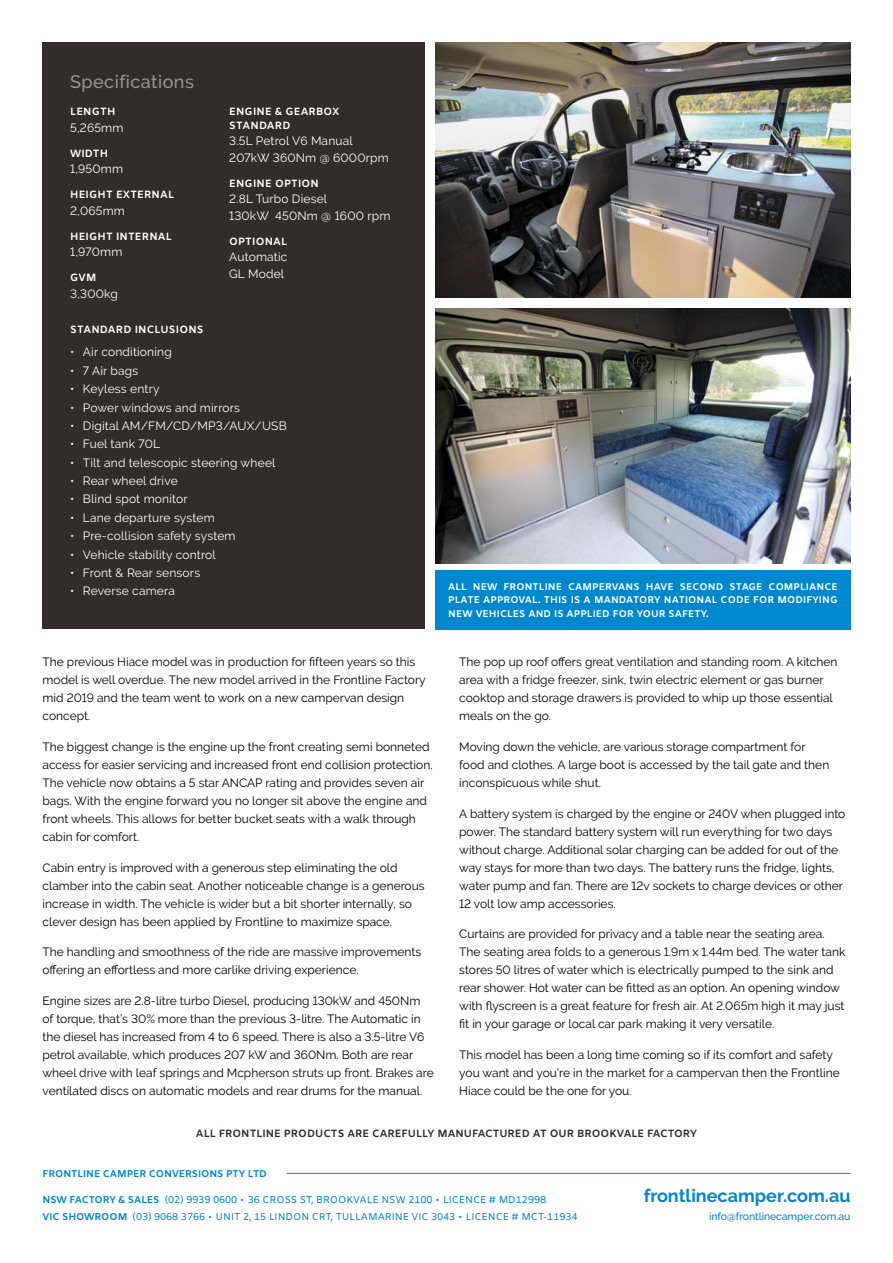
<style>
.page{position:relative;width:893px;height:1263px;background:#fff}
.page>*{position:absolute;margin:0;border:0;box-sizing:border-box;transform-origin:0 0}
.t1{font:700 18px "Raleway";color:#0088ce}
.t2{font:500 18px "Raleway";letter-spacing:.025em;color:#9a9493}
.t3{font:12px/18px "Raleway";color:#000}
.t4{font:12px/16.5px "Raleway";letter-spacing:.015em;color:#fff}
.t5{font:700 10.5px/13.5px "Amiko";letter-spacing:.015em;color:#fff}
.t6{font:700 10.5px "Amiko";color:#342c2b}
.t7{font:500 10.5px "Raleway";letter-spacing:-.01em;color:#0088ce}
.t8{font:9.9px/17.5px "Amiko";letter-spacing:-.01em;color:#0088ce}
.t9{font:700 9.9px "Amiko";letter-spacing:-.01em;color:#0088ce}
.t10{font:700 9.75px/13.5px "Amiko";letter-spacing:.01em;color:#fff;text-align:justify}
.s1{font-weight:700}
</style>
<div class="page">
<div style="left:43px;top:43px;width:382px;height:586px;background:#342c2b"></div>
<div style="left:435px;top:570px;width:415px;height:59px;background:#0088ce"></div>
<img style="left:435px;top:43px;width:415px;height:255px">
<img style="left:435px;top:308px;width:415px;height:255px">
<hr style="left:287px;top:1173px;width:563px;height:1px;background:#0088ce">
<h1 class="t2" style="left:70px;top:71px;width:125px">Specifications</h1>
<p class="t5" style="left:70px;top:106px;width:47px">LENGTH</p>
<p class="t4" style="left:70px;top:119px;width:55px">5,265mm</p>
<p class="t5" style="left:70px;top:147px;width:40px">WIDTH</p>
<p class="t4" style="left:70px;top:160px;width:54px">1,950mm</p>
<p class="t5" style="left:70px;top:189px;width:106px">HEIGHT EXTERNAL</p>
<p class="t4" style="left:70px;top:202px;width:56px">2,065mm</p>
<p class="t5" style="left:70px;top:230px;width:103px">HEIGHT INTERNAL</p>
<p class="t4" style="left:70px;top:243px;width:54px">1,970mm</p>
<p class="t5" style="left:70px;top:272px;width:28px">GVM</p>
<p class="t4" style="left:70px;top:285px;width:49px">3,300kg</p>
<p class="t5" style="left:70px;top:323px;width:135px">STANDARD INCLUSIONS</p>
<p class="t4" style="left:70px;top:344px;width:103px">• Air conditioning</p>
<p class="t4" style="left:70px;top:362px;width:70px">• 7 Air bags</p>
<p class="t4" style="left:70px;top:381px;width:91px">• Keyless entry</p>
<p class="t4" style="left:70px;top:399px;width:171px">• Power windows and mirrors</p>
<p class="t4" style="left:70px;top:417px;width:218px">• Digital AM/FM/CD/MP3/AUX/USB</p>
<p class="t4" style="left:70px;top:436px;width:91px">• Fuel tank 70L</p>
<p class="t4" style="left:70px;top:454px;width:207px">• Tilt and telescopic steering wheel</p>
<p class="t4" style="left:70px;top:472px;width:109px">• Rear wheel drive</p>
<p class="t4" style="left:70px;top:491px;width:119px">• Blind spot monitor</p>
<p class="t4" style="left:70px;top:509px;width:146px">• Lane departure system</p>
<p class="t4" style="left:70px;top:528px;width:167px">• Pre-collision safety system</p>
<p class="t4" style="left:70px;top:546px;width:147px">• Vehicle stability control</p>
<p class="t4" style="left:70px;top:564px;width:132px">• Front &amp; Rear sensors</p>
<p class="t4" style="left:70px;top:583px;width:106px">• Reverse camera</p>
<p class="t5" style="left:229px;top:106px;width:112px">ENGINE &amp; GEARBOX<br>STANDARD</p>
<p class="t4" style="left:229px;top:132px;width:161px">3.5L Petrol V6 Manual<br>207kW 360Nm @ 6000rpm</p>
<p class="t5" style="left:229px;top:177px;width:91px">ENGINE OPTION</p>
<p class="t4" style="left:229px;top:190px;width:163px">2.8L Turbo Diesel<br>130kW 450Nm @ 1600 rpm</p>
<p class="t5" style="left:229px;top:235px;width:60px">OPTIONAL</p>
<p class="t4" style="left:229px;top:248px;width:60px">Automatic<br>GL Model</p>
<p class="t10" style="left:448px;top:580px;width:391px">ALL NEW FRONTLINE CAMPERVANS HAVE SECOND STAGE COMPLIANCE PLATE APPROVAL. THIS IS A MANDATORY NATIONAL CODE FOR MODIFYING NEW VEHICLES AND IS APPLIED FOR YOUR SAFETY.</p>
<p class="t3" style="left:43px;top:653px;width:385px">The previous Hiace model was in production for fifteen years so this model is well overdue. The new model arrived in the Frontline Factory mid 2019 and the team went to work on a new campervan design concept.</p>
<p class="t3" style="left:43px;top:737px;width:392px">The biggest change is the engine up the front creating semi bonneted access for easier servicing and increased front end collision protection.<br>The vehicle now obtains a 5 star ANCAP rating and provides seven air bags. With the engine forward you no longer sit above the engine and front wheels. This allows for better bucket seats with a walk through cabin for comfort.</p>
<p class="t3" style="left:43px;top:858px;width:384px">Cabin entry is improved with a generous step eliminating the old clamber into the cabin seat. Another noticeable change is a generous increase in width. The vehicle is wider but a bit shorter internally, so clever design has been applied by Frontline to maximize space.</p>
<p class="t3" style="left:43px;top:943px;width:380px">The handling and smoothness of the ride are massive improvements offering an effortless and more carlike driving experience.</p>
<p class="t3" style="left:43px;top:992px;width:393px">Engine sizes are 2.8-litre turbo Diesel, producing 130kW and 450Nm of torque, that’s 30% more than the previous 3-litre. The Automatic in the diesel has increased from 4 to 6 speed. There is also a 3.5-litre V6 petrol available, which produces 207 kW and 360Nm. Both are rear wheel drive with leaf springs and Mcpherson struts up front. Brakes are ventilated discs on automatic models and rear drums for the manual.</p>
<p class="t3" style="left:459px;top:653px;width:380px">The pop up roof offers great ventilation and standing room. A kitchen area with a fridge freezer, sink, twin electric element or gas burner cooktop and storage drawers is provided to whip up those essential meals on the go.</p>
<p class="t3" style="left:459px;top:737px;width:372px">Moving down the vehicle, are various storage compartment for food and clothes. A large boot is accessed by the tail gate and then inconspicuous while shut.</p>
<p class="t3" style="left:459px;top:804px;width:388px">A battery system is charged by the engine or 240V when plugged into power. The standard battery system will run everything for two days without charge. Additional solar charging can be added for out of the way stays for more than two days. The battery runs the fridge, lights, water pump and fan. There are 12v sockets to charge devices or other 12 volt low amp accessories.</p>
<p class="t3" style="left:459px;top:925px;width:388px">Curtains are provided for privacy and a table near the seating area.<br>The seating area folds to a generous 1.9m x 1.44m bed. The water tank stores 50 litres of water which is electrically pumped to the sink and rear shower. Hot water can be fitted as an option. An opening window with flyscreen is a great feature for fresh air. At 2.065m high it may just fit in your garage or local car park making it very versatile.</p>
<p class="t3" style="left:459px;top:1046px;width:382px">This model has been a long time coming so if its comfort and safety you want and you’re in the market for a campervan then the Frontline<br>Hiace could be the one for you.</p>
<p class="t6" style="left:196px;top:1127px;width:503px">ALL FRONTLINE PRODUCTS ARE CAREFULLY MANUFACTURED AT OUR BROOKVALE FACTORY</p>
<p class="t9" style="left:43px;top:1168px;width:226px">FRONTLINE CAMPER CONVERSIONS PTY LTD</p>
<p class="t8" style="left:43px;top:1191px;width:537px"><span class="s1">NSW FACTORY &amp; SALES</span> (02) 9939 0600 • 36 CROSS ST, BROOKVALE NSW 2100 • LICENCE # MD12998<br><span class="s1">VIC SHOWROOM</span> (03) 9068 3766 • UNIT 2, 15 LINDON CRT, TULLAMARINE VIC 3043 • LICENCE # MCT-11934</p>
<h1 class="t1" style="left:644px;top:1185px;width:208px">frontlinecamper.com.au</h1>
<p class="t7" style="left:709px;top:1211px;width:143px">info@frontlinecamper.com.au</p>
</div>
